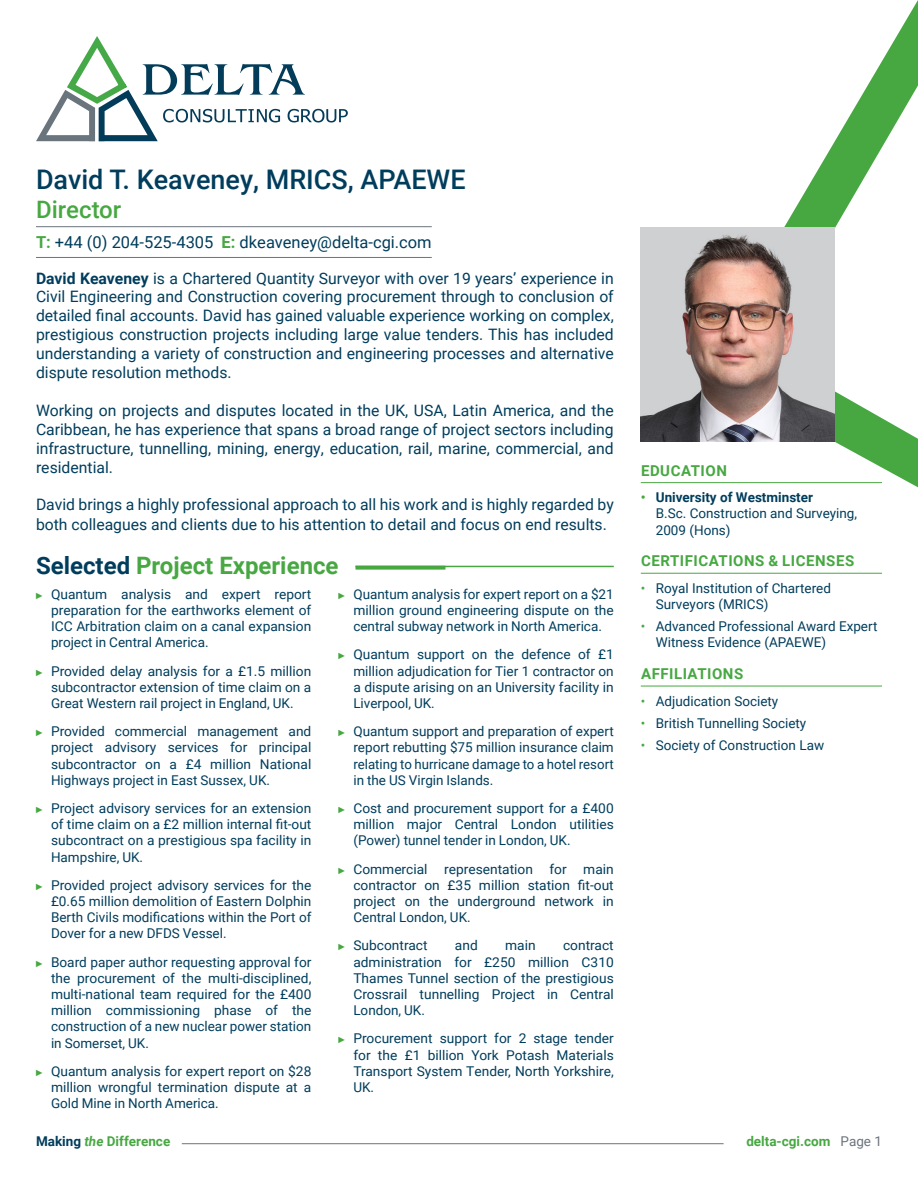
<style>
.page{position:relative;width:918px;height:1188px;background:#fff}
.page>*{position:absolute;margin:0;border:0;box-sizing:border-box;transform-origin:0 0}
.Person_Name_-_Aligned_Left{font:500 27px "Roboto";color:#003d5c}
.Section_Titles{font:700 24px "Roboto";color:#47a842}
.Job_Title{font:500 24px "Roboto";color:#47a842}
.Phone___Email{font:16.5px "Roboto";color:#003d5c}
.Overview{font:15.75px/18.9px "Roboto";color:#003d5c;text-align:justify}
.Right_Panel_Bold_Green_Title{font:700 15px "Roboto";letter-spacing:.035em;color:#47a842}
.t1{font:13.5px/16.2px "Roboto";color:#003d5c;text-align:justify}
.t2{font:700 13.5px "Roboto";color:#47a842}
.s1{font-weight:700;color:#47a842}
.s2{font-weight:700}
.s3{color:#003d5c}
.s4{font-family:"Arial Narrow";font-weight:700;font-size:9px;color:#47a842}
.s5{color:#47a842}
.s6{font-style:italic}
.s7{font-weight:400;color:#6b737d}
</style>
<div class="page">
<hr style="left:182px;top:1143px;width:542px;height:1px;background:#6b737d">
<svg style="left:36px;top:36px;width:312px;height:105px"></svg>
<svg style="left:356px;top:567px;width:90px;height:3px"></svg>
<hr style="left:356px;top:566px;width:258px;height:1px;background:#47a842">
<svg style="left:701px;top:0;width:217px;height:487px"></svg>
<img style="left:641px;top:228px;width:194px;height:213px">
<hr style="left:641px;top:482px;width:241px;height:1px;background:#47a842">
<hr style="left:641px;top:573px;width:241px;height:1px;background:#47a842">
<hr style="left:641px;top:686px;width:241px;height:1px;background:#47a842">
<hr style="left:36px;top:257px;width:396px;height:1px;background:#6b737d">
<hr style="left:36px;top:226px;width:396px;height:1px;background:#6b737d">
<p class="Person_Name_-_Aligned_Left" style="left:36px;top:161px;width:431px">David T. Keaveney, MRICS, APAEWE</p>
<p class="Job_Title" style="left:36px;top:193px;width:87px">Director</p>
<p class="Phone___Email" style="left:36px;top:231px;width:397px"><span class="s1">T:</span> +44 (0) 204-525-4305 <span class="s1">E:</span> dkeaveney@delta-cgi.com</p>
<p class="Overview" style="left:36px;top:268px;width:579px"><span class="s2">David Keaveney</span> is a Chartered Quantity Surveyor with over 19 years’ experience in Civil Engineering and Construction covering procurement through to conclusion of detailed final accounts. David has gained valuable experience working on complex, prestigious construction projects including large value tenders. This has included understanding a variety of construction and engineering processes and alternative dispute resolution methods.</p>
<p class="Overview" style="left:36px;top:400px;width:579px">Working on projects and disputes located in the UK, USA, Latin America, and the Caribbean, he has experience that spans a broad range of project sectors including infrastructure, tunnelling, mining, energy, education, rail, marine, commercial, and residential.</p>
<p class="Overview" style="left:36px;top:494px;width:579px;line-height:19.8px">David brings a highly professional approach to all his work and is highly regarded by both colleagues and clients due to his attention to detail and focus on end results.</p>
<p class="Section_Titles" style="left:36px;top:548px;width:304px"><span class="s3">Selected</span> Project Experience</p>
<p class="t1" style="left:51px;top:585px;width:262px;text-indent:-15px"><span class="s4">►</span> Quantum analysis and expert report preparation for the earthworks element of ICC Arbitration claim on a canal expansion project in Central America.</p>
<p class="t1" style="left:51px;top:662px;width:262px;text-indent:-15px"><span class="s4">►</span> Provided delay analysis for a £1.5 million subcontractor extension of time claim on a Great Western rail project in England, UK.</p>
<p class="t1" style="left:51px;top:723px;width:262px;text-indent:-15px"><span class="s4">►</span> Provided commercial management and project advisory services for principal subcontractor on a £4 million National Highways project in East Sussex, UK.</p>
<p class="t1" style="left:51px;top:800px;width:262px;text-indent:-15px"><span class="s4">►</span> Project advisory services for an extension of time claim on a £2 million internal fit-out subcontract on a prestigious spa facility in Hampshire, UK.</p>
<p class="t1" style="left:51px;top:876px;width:262px;text-indent:-15px"><span class="s4">►</span> Provided project advisory services for the £0.65 million demolition of Eastern Dolphin Berth Civils modifications within the Port of Dover for a new DFDS Vessel.</p>
<p class="t1" style="left:51px;top:953px;width:262px;text-indent:-15px"><span class="s4">►</span> Board paper author requesting approval for the procurement of the multi-disciplined, multi-national team required for the £400 million commissioning phase of the construction of a new nuclear power station in Somerset, UK.</p>
<p class="t1" style="left:51px;top:1062px;width:262px;text-indent:-15px"><span class="s4">►</span> Quantum analysis for expert report on $28 million wrongful termination dispute at a Gold Mine in North America.</p>
<p class="t1" style="left:353px;top:585px;width:262px;text-indent:-15px"><span class="s4">►</span> Quantum analysis for expert report on a $21 million ground engineering dispute on the central subway network in North America.</p>
<p class="t1" style="left:353px;top:646px;width:262px;text-indent:-15px"><span class="s4">►</span> Quantum support on the defence of £1 million adjudication for Tier 1 contractor on a dispute arising on an University facility in Liverpool, UK.</p>
<p class="t1" style="left:353px;top:723px;width:262px;text-indent:-15px"><span class="s4">►</span> Quantum support and preparation of expert report rebutting $75 million insurance claim relating to hurricane damage to a hotel resort in the US Virgin Islands.</p>
<p class="t1" style="left:353px;top:800px;width:262px;text-indent:-15px"><span class="s4">►</span> Cost and procurement support for a £400 million major Central London utilities (Power) tunnel tender in London, UK.</p>
<p class="t1" style="left:353px;top:860px;width:262px;text-indent:-15px"><span class="s4">►</span> Commercial representation for main contractor on £35 million station fit-out project on the underground network in Central London, UK.</p>
<p class="t1" style="left:338px;top:937px;width:91px"><span class="s4">►</span> Subcontract</p>
<p class="t1" style="left:455px;top:937px;width:24px">and</p>
<p class="t1" style="left:505px;top:937px;width:32px">main</p>
<p class="t1" style="left:353px;top:937px;width:262px;text-indent:210px">contract administration for £250 million C310<br>Thames Tunnel section of the prestigious Crossrail tunnelling Project in Central London, UK.</p>
<p class="t1" style="left:353px;top:1030px;width:262px;text-indent:-15px"><span class="s4">►</span> Procurement support for 2 stage tender for the £1 billion York Potash Materials Transport System Tender, North Yorkshire, UK.</p>
<p class="Right_Panel_Bold_Green_Title" style="left:641px;top:460px;width:87px">EDUCATION</p>
<p class="t1" style="left:656px;top:489px;width:203px;text-align:left;text-indent:-15px"><span class="s1">•</span> <span class="s2">University of Westminster<br></span>B.Sc. Construction and Surveying,<br>2009 (Hons)</p>
<p class="Right_Panel_Bold_Green_Title" style="left:641px;top:550px;width:215px">CERTIFICATIONS &amp; LICENSES</p>
<p class="t1" style="left:656px;top:579px;width:177px;text-indent:-15px"><span class="s5">•</span> Royal Institution of Chartered<br>Surveyors (MRICS)</p>
<p class="t1" style="left:656px;top:618px;width:223px;text-indent:-15px"><span class="s5">•</span> Advanced Professional Award Expert<br>Witness Evidence (APAEWE)</p>
<p class="Right_Panel_Bold_Green_Title" style="left:641px;top:663px;width:104px">AFFILIATIONS</p>
<p class="t1" style="left:641px;top:692px;width:139px"><span class="s5">•</span> Adjudication Society</p>
<p class="t1" style="left:641px;top:714px;width:167px"><span class="s5">•</span> British Tunnelling Society</p>
<p class="t1" style="left:641px;top:737px;width:185px"><span class="s5">•</span> Society of Construction Law</p>
<p class="t2" style="left:36px;top:1132px;width:136px"><span class="s3">Making</span> <span class="s6">the</span> Difference</p>
<p class="t2" style="left:746px;top:1132px;width:137px">delta-cgi.com <span class="s7">Page 1</span></p>
</div>
